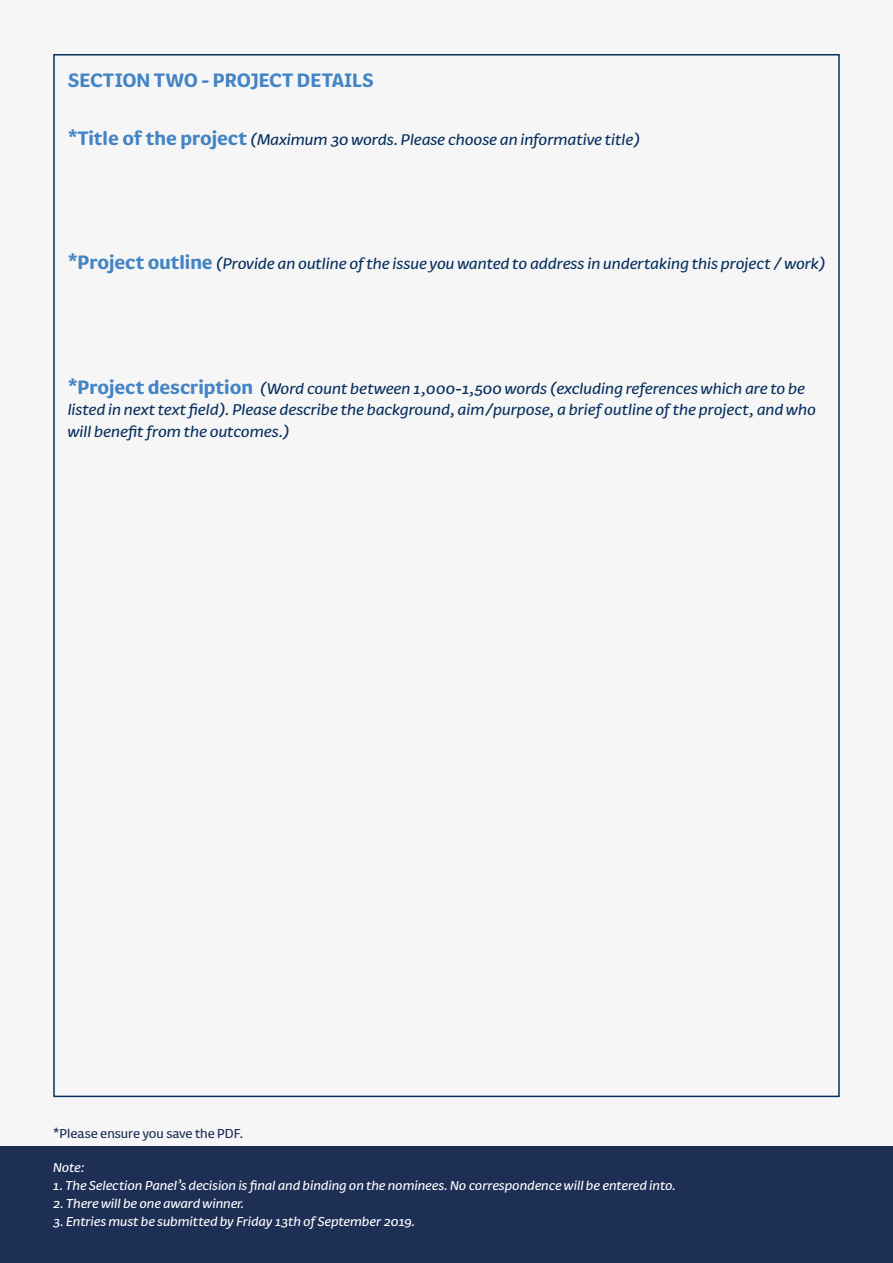
<style>
.page{position:relative;width:893px;height:1263px;background:#fff}
.page>*{position:absolute;margin:0;border:0;box-sizing:border-box;transform-origin:0 0}
.t1{font:700 22.5px "FS Pimlico";color:#4384c5}
.t2{font:italic 18px/21.6px "FS Pimlico";color:#07305e}
.t3{font:italic 15px "FS Pimlico";color:#fff}
.t4{font:15px "FS Pimlico";color:#1e2f56}
.s1{font-weight:700;font-style:normal;font-size:22.5px;color:#4384c5}
</style>
<div class="page">
<div style="left:0;top:0;width:893px;height:1146px;background:#f6f6f6"></div>
<div style="left:0;top:1146px;width:893px;height:117px;background:#1e2f56"></div>
<p class="t1" style="left:68px;top:64px;width:307px">SECTION TWO - PROJECT DETAILS</p>
<p class="t2" style="left:68px;top:128px;width:574px"><span class="s1">*Title of the project</span> (Maximum 30 words. Please choose an informative title)</p>
<p class="t2" style="left:68px;top:253px;width:759px"><span class="s1">*Project outline</span> (Provide an outline of the issue you wanted to address in undertaking this project / work)</p>
<p class="t2" style="left:68px;top:377px;width:750px"><span class="s1">*Project description</span> (Word count between 1,000-1,500 words (excluding references which are to be listed in next text field). Please describe the background, aim/purpose, a brief outline of the project, and who will benefit from the outcomes.)</p>
<p class="t4" style="left:53px;top:1122px;width:191px">*Please ensure you save the PDF.</p>
<p class="t3" style="left:53px;top:1157px;width:33px">Note:</p>
<p class="t3" style="left:53px;top:1175px;width:624px">1. The Selection Panel’s decision is final and binding on the nominees. No correspondence will be entered into.</p>
<p class="t3" style="left:53px;top:1193px;width:193px">2. There will be one award winner.</p>
<p class="t3" style="left:53px;top:1211px;width:364px">3. Entries must be submitted by Friday 13th of September 2019.</p>
</div>
